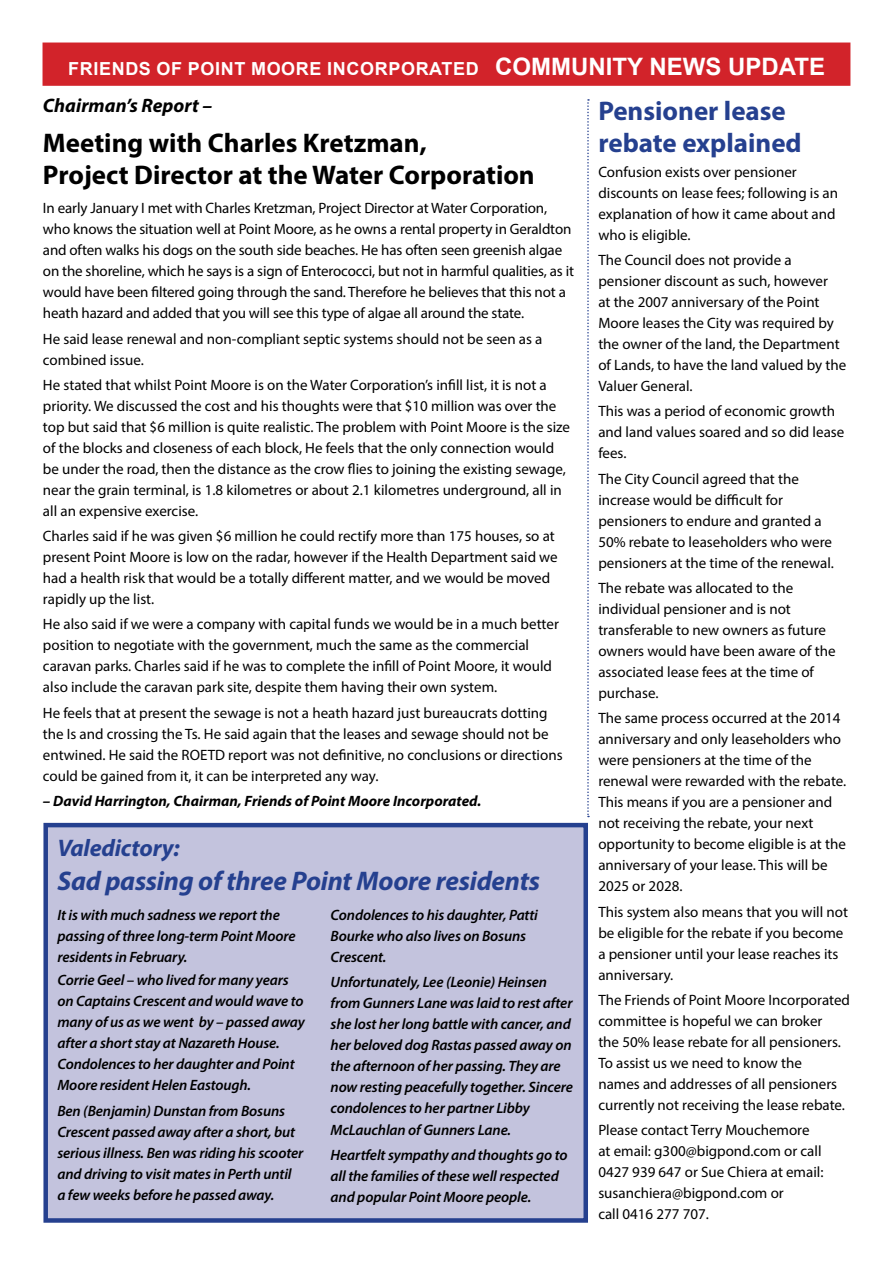
<style>
.page{position:relative;width:893px;height:1263px;background:#fff}
.page>*{position:absolute;margin:0;border:0;box-sizing:border-box;transform-origin:0 0}
.t1{font:700 27px/31.5px "Myriad Pro";color:#000}
.t2{font:italic 700 27px "Myriad Pro";letter-spacing:-.01em;color:#25408f}
.t3{font:700 27px/31.5px "Myriad Pro";color:#25408f}
.t4{font:italic 700 24px "Myriad Pro";letter-spacing:-.01em;color:#25408f}
.t5{font:italic 700 19.5px "Myriad Pro";color:#000}
.t6{font:700 18px "Arial";letter-spacing:.035em;color:#fff}
.t7{font:15px/21px "Myriad Pro";color:#000}
.t8{font:italic 600 15px/21px "Myriad Pro";letter-spacing:-.01em;color:#000}
.t9{font:italic 700 15px "Myriad Pro";color:#000}
.s1{font-size:24px}
</style>
<div class="page">
<div style="left:43px;top:823px;width:545px;height:400px;background:#c3c3dd;border:4px solid #25408f"></div>
<div style="left:43px;top:43px;width:807px;height:43px;background:#d2232a;border:2px solid #d2232a"></div>
<svg style="left:587px;top:99px;width:2px;height:718px"></svg>
<p class="t6" style="left:68px;top:56px;width:710px">FRIENDS OF POINT MOORE INCORPORATED <span class="s1">COMMUNITY NEWS UPDATE</span></p>
<h3 class="t5" style="left:43px;top:93px;width:171px">Chairman’s Report –</h3>
<h1 class="t1" style="left:43px;top:127px;width:493px">Meeting with Charles Kretzman,<br>Project Director at the Water Corporation</h1>
<p class="t7" style="left:43px;top:198px;width:532px">In early January I met with Charles Kretzman, Project Director at Water Corporation, who knows the situation well at Point Moore, as he owns a rental property in Geraldton and often walks his dogs on the south side beaches. He has often seen greenish algae on the shoreline, which he says is a sign of Enterococci, but not in harmful qualities, as it would have been filtered going through the sand. Therefore he believes that this not a heath hazard and added that you will see this type of algae all around the state.</p>
<p class="t7" style="left:43px;top:328px;width:501px">He said lease renewal and non-compliant septic systems should not be seen as a combined issue.</p>
<p class="t7" style="left:43px;top:374px;width:529px">He stated that whilst Point Moore is on the Water Corporation’s infill list, it is not a priority. We discussed the cost and his thoughts were that $10 million was over the top but said that $6 million is quite realistic. The problem with Point Moore is the size of the blocks and closeness of each block, He feels that the only connection would be under the road, then the distance as the crow flies to joining the existing sewage, near the grain terminal, is 1.8 kilometres or about 2.1 kilometres underground, all in all an expensive exercise.</p>
<p class="t7" style="left:43px;top:525px;width:516px">Charles said if he was given $6 million he could rectify more than 175 houses, so at present Point Moore is low on the radar, however if the Health Department said we had a health risk that would be a totally different matter, and we would be moved rapidly up the list.</p>
<p class="t7" style="left:43px;top:614px;width:517px">He also said if we were a company with capital funds we would be in a much better position to negotiate with the government, much the same as the commercial caravan parks. Charles said if he was to complete the infill of Point Moore, it would also include the caravan park site, despite them having their own system.</p>
<p class="t7" style="left:43px;top:702px;width:521px">He feels that at present the sewage is not a heath hazard just bureaucrats dotting the Is and crossing the Ts. He said again that the leases and sewage should not be entwined. He said the ROETD report was not definitive, no conclusions or directions could be gained from it, it can be interpreted any way.</p>
<p class="t9" style="left:43px;top:791px;width:440px">– David Harrington, Chairman, Friends of Point Moore Incorporated.</p>
<h2 class="t4" style="left:57px;top:832px;width:124px">Valedictory:</h2>
<h1 class="t2" style="left:57px;top:863px;width:484px">Sad passing of three Point Moore residents</h1>
<p class="t8" style="left:57px;top:904px;width:240px">It is with much sadness we report the passing of three long-term Point Moore residents in February.</p>
<p class="t8" style="left:57px;top:969px;width:249px">Corrie Geel – who lived for many years on Captains Crescent and would wave to many of us as we went by – passed away after a short stay at Nazareth House.<br>Condolences to her daughter and Point Moore resident Helen Eastough.</p>
<p class="t8" style="left:57px;top:1100px;width:247px">Ben (Benjamin) Dunstan from Bosuns Crescent passed away after a short, but serious illness. Ben was riding his scooter and driving to visit mates in Perth until a few weeks before he passed away.</p>
<p class="t8" style="left:331px;top:904px;width:209px">Condolences to his daughter, Patti<br>Bourke who also lives on Bosuns<br>Crescent.</p>
<p class="t8" style="left:331px;top:971px;width:244px">Unfortunately, Lee (Leonie) Heinsen from Gunners Lane was laid to rest after she lost her long battle with cancer, and her beloved dog Rastas passed away on the afternoon of her passing. They are now resting peacefully together. Sincere condolences to her partner Libby McLauchlan of Gunners Lane.</p>
<p class="t8" style="left:331px;top:1144px;width:239px">Heartfelt sympathy and thoughts go to all the families of these well respected and popular Point Moore people.</p>
<h1 class="t3" style="left:598px;top:94px;width:205px">Pensioner lease rebate explained</h1>
<p class="t7" style="left:598px;top:161px;width:241px">Confusion exists over pensioner discounts on lease fees; following is an explanation of how it came about and who is eligible.</p>
<p class="t7" style="left:598px;top:249px;width:249px">The Council does not provide a pensioner discount as such, however<br>at the 2007 anniversary of the Point<br>Moore leases the City was required by the owner of the land, the Department of Lands, to have the land valued by the<br>Valuer General.</p>
<p class="t7" style="left:598px;top:401px;width:247px">This was a period of economic growth and land values soared and so did lease fees.</p>
<p class="t7" style="left:598px;top:468px;width:237px">The City Council agreed that the increase would be difficult for pensioners to endure and granted a 50% rebate to leaseholders who were pensioners at the time of the renewal.</p>
<p class="t7" style="left:598px;top:577px;width:239px">The rebate was allocated to the individual pensioner and is not transferable to new owners as future owners would have been aware of the associated lease fees at the time of purchase.</p>
<p class="t7" style="left:598px;top:707px;width:250px">The same process occurred at the 2014 anniversary and only leaseholders who were pensioners at the time of the renewal were rewarded with the rebate.<br>This means if you are a pensioner and not receiving the rebate, your next opportunity to become eligible is at the anniversary of your lease. This will be 2025 or 2028.</p>
<p class="t7" style="left:598px;top:901px;width:251px">This system also means that you will not be eligible for the rebate if you become a pensioner until your lease reaches its anniversary.</p>
<p class="t7" style="left:598px;top:989px;width:253px">The Friends of Point Moore Incorporated committee is hopeful we can broker<br>the 50% lease rebate for all pensioners.<br>To assist us we need to know the<br>names and addresses of all pensioners currently not receiving the lease rebate.</p>
<p class="t7" style="left:598px;top:1119px;width:227px">Please contact Terry Mouchemore at email: g300@bigpond.com or call<br>0427 939 647 or Sue Chiera at email: susanchiera@bigpond.com or<br>call 0416 277 707.</p>
</div>
